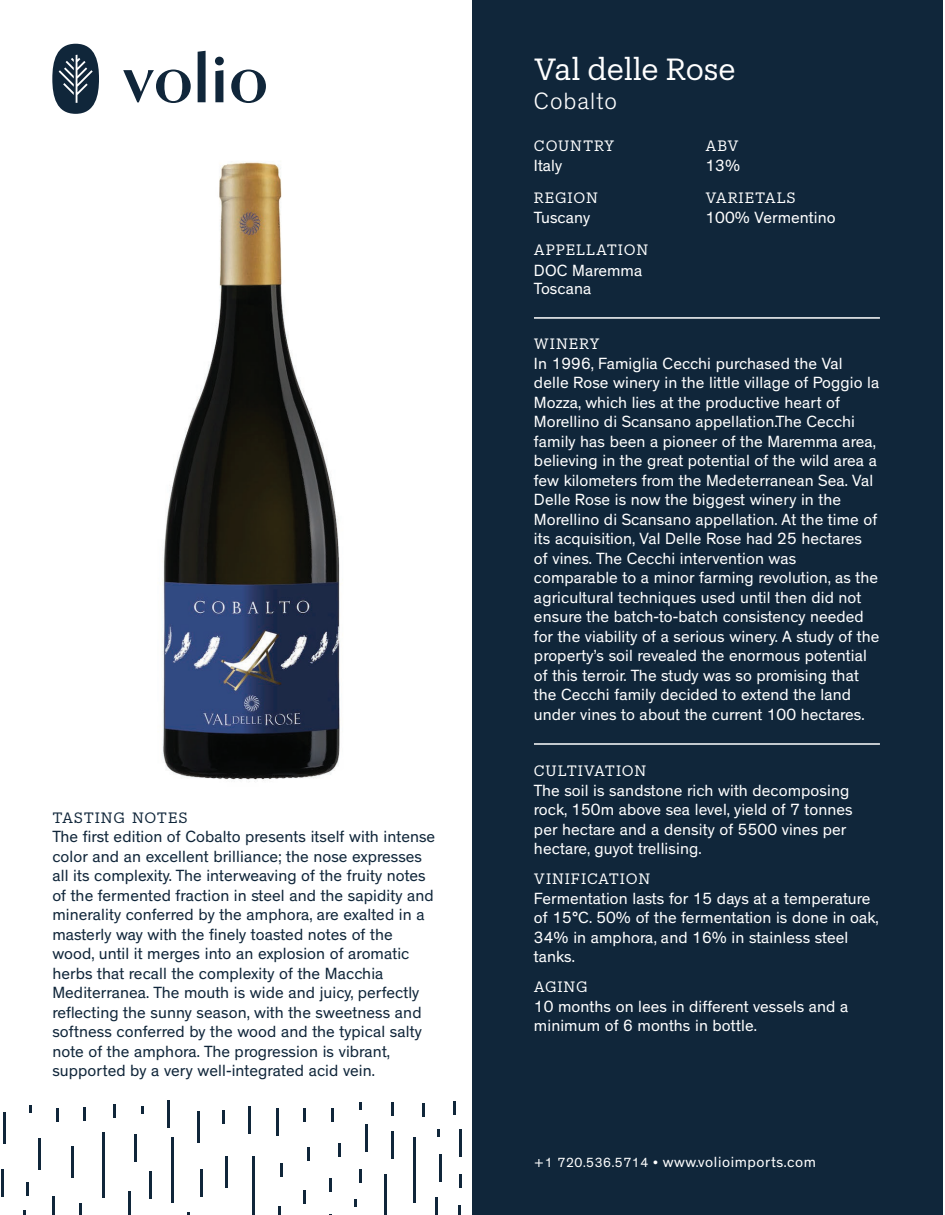
<style>
.page{position:relative;width:945px;height:1215px;background:#fff}
.page>*{position:absolute;margin:0;border:0;box-sizing:border-box;transform-origin:0 0}
.t1{font:30px "Produkt";letter-spacing:-.005em;color:#fff}
.t2{font:300 24px "Theinhardt";letter-spacing:.04em;color:#fff}
.t3{font:16.5px/19.5px "Theinhardt";letter-spacing:.005em;color:#fff}
.t4{font:16.5px/19.5px "Theinhardt";letter-spacing:.005em;color:#10263a}
.t5{font:15px "Theinhardt";letter-spacing:.04em;color:#fff}
.t6{font:14.7px "Produkt";letter-spacing:.06em;color:#fff}
.t7{font:14.7px "Produkt";letter-spacing:.045em;color:#10263a}
.s1{font-size:13.5px}
</style>
<div class="page">
<img style="left:162px;top:99px;width:181px;height:683px">
<div style="left:472px;top:0;width:471px;height:1215px;background:#10263a"></div>
<svg style="left:52px;top:44px;width:47px;height:70px"></svg>
<svg style="left:198px;top:51px;width:8px;height:51px"></svg>
<svg style="left:215px;top:57px;width:9px;height:45px"></svg>
<svg style="left:123px;top:70px;width:68px;height:33px"></svg>
<svg style="left:231px;top:70px;width:35px;height:33px"></svg>
<hr style="left:276px;top:1109px;width:3px;height:27px;background:#10263a">
<hr style="left:248px;top:1106px;width:3px;height:27px;background:#10263a">
<hr style="left:1px;top:1170px;width:3px;height:27px;background:#10263a">
<hr style="left:128px;top:1191px;width:3px;height:24px;background:#10263a">
<hr style="left:439px;top:1154px;width:2px;height:27px;background:#10263a">
<hr style="left:200px;top:1169px;width:2px;height:27px;background:#10263a">
<hr style="left:168px;top:1100px;width:2px;height:27px;background:#10263a">
<hr style="left:134px;top:1134px;width:3px;height:27px;background:#10263a">
<hr style="left:391px;top:1132px;width:3px;height:27px;background:#10263a">
<hr style="left:459px;top:1129px;width:3px;height:27px;background:#10263a">
<hr style="left:149px;top:1171px;width:3px;height:27px;background:#10263a">
<hr style="left:365px;top:1124px;width:3px;height:27px;background:#10263a">
<hr style="left:252px;top:1156px;width:3px;height:59px;background:#10263a">
<svg style="left:435px;top:1197px;width:2px;height:18px"></svg>
<svg style="left:278px;top:1206px;width:2px;height:9px"></svg>
<hr style="left:172px;top:1137px;width:2px;height:66px;background:#10263a">
<hr style="left:384px;top:1174px;width:3px;height:41px;background:#10263a">
<hr style="left:52px;top:1196px;width:3px;height:19px;background:#10263a">
<svg style="left:458px;top:1206px;width:3px;height:9px"></svg>
<hr style="left:414px;top:1137px;width:2px;height:65px;background:#10263a">
<hr style="left:102px;top:1132px;width:3px;height:66px;background:#10263a">
<hr style="left:113px;top:1104px;width:3px;height:14px;background:#10263a">
<hr style="left:391px;top:1102px;width:3px;height:14px;background:#10263a">
<svg style="left:303px;top:1191px;width:3px;height:13px"></svg>
<svg style="left:79px;top:1203px;width:3px;height:12px"></svg>
<svg style="left:330px;top:1178px;width:2px;height:13px"></svg>
<svg style="left:359px;top:1169px;width:3px;height:13px"></svg>
<svg style="left:83px;top:1107px;width:3px;height:13px"></svg>
<svg style="left:338px;top:1144px;width:3px;height:13px"></svg>
<svg style="left:459px;top:1175px;width:3px;height:13px"></svg>
<svg style="left:281px;top:1163px;width:2px;height:14px"></svg>
<hr style="left:307px;top:1147px;width:3px;height:14px;background:#10263a">
<hr style="left:56px;top:1108px;width:3px;height:14px;background:#10263a">
<hr style="left:331px;top:1108px;width:3px;height:14px;background:#10263a">
<hr style="left:222px;top:1110px;width:3px;height:14px;background:#10263a">
<svg style="left:454px;top:1102px;width:2px;height:13px"></svg>
<hr style="left:26px;top:1182px;width:3px;height:14px;background:#10263a">
<svg style="left:422px;top:1104px;width:3px;height:13px"></svg>
<hr style="left:303px;top:1108px;width:3px;height:14px;background:#10263a">
<hr style="left:198px;top:1111px;width:2px;height:31px;background:#10263a">
<hr style="left:38px;top:1138px;width:3px;height:31px;background:#10263a">
<hr style="left:71px;top:1147px;width:2px;height:31px;background:#10263a">
<hr style="left:3px;top:1112px;width:3px;height:31px;background:#10263a">
<hr style="left:226px;top:1157px;width:2px;height:31px;background:#10263a">
<svg style="left:438px;top:1129px;width:2px;height:8px"></svg>
<svg style="left:354px;top:1199px;width:3px;height:8px"></svg>
<svg style="left:29px;top:1106px;width:3px;height:7px"></svg>
<svg style="left:141px;top:1106px;width:3px;height:7px"></svg>
<svg style="left:359px;top:1102px;width:3px;height:8px"></svg>
<hr style="left:534px;top:743px;width:346px;height:2px;background:#fff">
<hr style="left:534px;top:317px;width:346px;height:2px;background:#fff">
<p class="t7" style="left:52px;top:807px;width:137px">TASTING NOTES</p>
<p class="t4" style="left:52px;top:828px;width:384px">The first edition of Cobalto presents itself with intense color and an excellent brilliance; the nose expresses all its complexity. The interweaving of the fruity notes of the fermented fraction in steel and the sapidity and minerality conferred by the amphora, are exalted in a masterly way with the finely toasted notes of the wood, until it merges into an explosion of aromatic herbs that recall the complexity of the Macchia Mediterranea. The mouth is wide and juicy, perfectly reflecting the sunny season, with the sweetness and softness conferred by the wood and the typical salty note of the amphora. The progression is vibrant, supported by a very well-integrated acid vein.</p>
<h1 class="t1" style="left:534px;top:49px;width:203px">Val delle Rose</h1>
<h2 class="t2" style="left:534px;top:87px;width:84px">Cobalto</h2>
<p class="t6" style="left:534px;top:135px;width:82px">COUNTRY</p>
<p class="t3" style="left:534px;top:157px;width:30px">Italy</p>
<p class="t6" style="left:534px;top:187px;width:66px">REGION</p>
<p class="t3" style="left:534px;top:208px;width:58px">Tuscany</p>
<p class="t6" style="left:534px;top:240px;width:116px">APPELLATION</p>
<p class="t3" style="left:534px;top:262px;width:110px;line-height:18px">DOC Maremma<br>Toscana</p>
<p class="t6" style="left:705px;top:135px;width:35px">ABV</p>
<p class="t3" style="left:705px;top:157px;width:36px">13%</p>
<p class="t6" style="left:705px;top:187px;width:92px">VARIETALS</p>
<p class="t3" style="left:705px;top:208px;width:132px">100% Vermentino</p>
<p class="t6" style="left:534px;top:334px;width:67px">WINERY</p>
<p class="t3" style="left:534px;top:354px;width:347px">In 1996, Famiglia Cecchi purchased the Val delle Rose winery in the little village of Poggio la Mozza, which lies at the productive heart of Morellino di Scansano appellation.The Cecchi family has been a pioneer of the Maremma area, believing in the great potential of the wild area a few kilometers from the Medeterranean Sea. Val Delle Rose is now the biggest winery in the Morellino di Scansano appellation. At the time of its acquisition, Val Delle Rose had 25 hectares of vines. The Cecchi intervention was comparable to a minor farming revolution, as the agricultural techniques used until then did not ensure the batch-to-batch consistency needed for the viability of a serious winery. A study of the property’s soil revealed the enormous potential of this terroir. The study was so promising that the Cecchi family decided to extend the land under vines to about the current 100 hectares.</p>
<p class="t6" style="left:534px;top:761px;width:114px">CULTIVATION</p>
<p class="t3" style="left:534px;top:781px;width:320px">The soil is sandstone rich with decomposing rock, 150m above sea level, yield of 7 tonnes per hectare and a density of 5500 vines per hectare, guyot trellising.</p>
<p class="t6" style="left:534px;top:869px;width:118px">VINIFICATION</p>
<p class="t3" style="left:534px;top:889px;width:346px">Fermentation lasts for 15 days at a temperature of 15°C. 50% of the fermentation is done in oak, 34% in amphora, and 16% in stainless steel tanks.</p>
<p class="t6" style="left:534px;top:977px;width:55px">AGING</p>
<p class="t3" style="left:534px;top:997px;width:316px">10 months on lees in different vessels and a minimum of 6 months in bottle.</p>
<p class="t5" style="left:534px;top:1153px;width:284px"><span class="s1">+1 720.536.5714 •</span> www.volioimports.com</p>
</div>
